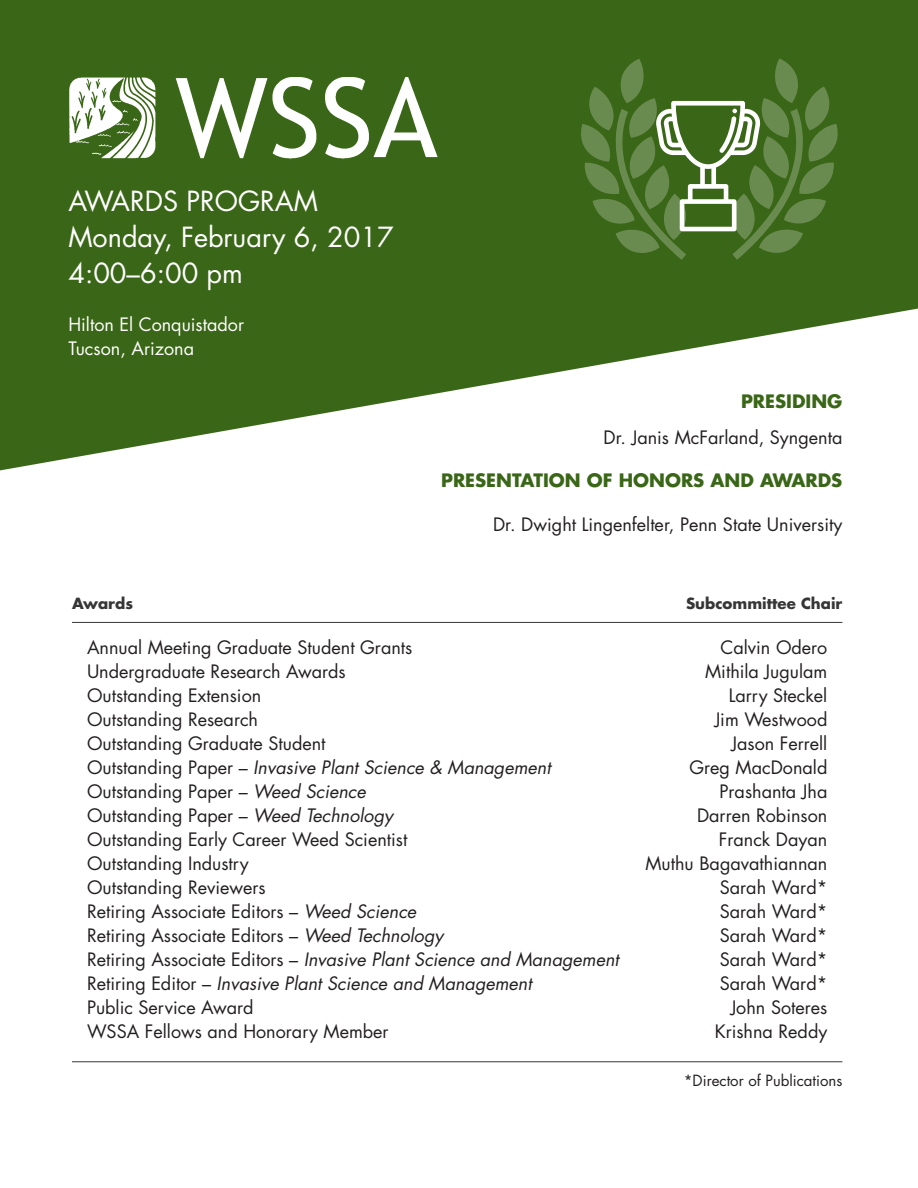
<style>
.page{position:relative;width:918px;height:1188px;background:#fff}
.page>*{position:absolute;margin:0;border:0;box-sizing:border-box;transform-origin:0 0}
.t1{font:27px/36px "Futura Std";color:#fff}
.t2{font:18px "Futura Std";color:#231f20}
.t3{font:italic 18px "Futura Std";color:#231f20}
.t4{font:700 18px "Futura Std";color:#3a6617}
.t5{font:18px/24px "Futura Std";color:#fff}
.t6{font:700 15px "Futura Std";color:#363636}
.t7{font:15px "Futura Std";color:#231f20}
.s1{font-style:normal}
.s2{font-style:italic}
</style>
<div class="page">
<svg style="left:0;top:0;width:918px;height:470px;fill:#3a6617"></svg>
<img style="left:67px;top:77px;width:376px;height:81px">
<svg style="left:577px;top:59px;width:264px;height:201px;background:#557b37"></svg>
<hr style="left:72px;top:622px;width:770px;height:1px;background:#363636">
<hr style="left:72px;top:1061px;width:770px;height:1px;background:#363636">
<h1 class="t1" style="left:68px;top:184px;width:327px">AWARDS PROGRAM<br>Monday, February 6, 2017<br>4:00–6:00 pm</h1>
<p class="t5" style="left:68px;top:313px;width:177px">Hilton El Conquistador<br>Tucson, Arizona</p>
<p class="t4" style="left:741px;top:389px;width:103px">PRESIDING</p>
<p class="t2" style="left:603px;top:426px;width:240px">Dr. Janis McFarland, Syngenta</p>
<p class="t4" style="left:441px;top:469px;width:403px">PRESENTATION OF HONORS AND AWARDS</p>
<p class="t2" style="left:493px;top:512px;width:351px">Dr. Dwight Lingenfelter, Penn State University</p>
<p class="t6" style="left:72px;top:593px;width:63px">Awards</p>
<p class="t6" style="left:686px;top:593px;width:158px">Subcommittee Chair</p>
<p class="t2" style="left:87px;top:636px;width:327px">Annual Meeting Graduate Student Grants</p>
<p class="t2" style="left:721px;top:636px;width:108px">Calvin Odero</p>
<p class="t2" style="left:87px;top:660px;width:260px">Undergraduate Research Awards</p>
<p class="t2" style="left:705px;top:660px;width:124px">Mithila Jugulam</p>
<p class="t2" style="left:87px;top:684px;width:176px">Outstanding Extension</p>
<p class="t2" style="left:729px;top:684px;width:100px">Larry Steckel</p>
<p class="t2" style="left:87px;top:708px;width:173px">Outstanding Research</p>
<p class="t2" style="left:715px;top:708px;width:114px">Jim Westwood</p>
<p class="t2" style="left:87px;top:732px;width:240px">Outstanding Graduate Student</p>
<p class="t2" style="left:731px;top:732px;width:97px">Jason Ferrell</p>
<p class="t3" style="left:87px;top:756px;width:465px"><span class="s1">Outstanding Paper –</span> Invasive Plant Science &amp; Management</p>
<p class="t2" style="left:690px;top:756px;width:139px">Greg MacDonald</p>
<p class="t2" style="left:87px;top:780px;width:280px">Outstanding Paper – <span class="s2">Weed Science</span></p>
<p class="t2" style="left:720px;top:780px;width:109px">Prashanta Jha</p>
<p class="t2" style="left:87px;top:804px;width:308px">Outstanding Paper – <span class="s2">Weed Technology</span></p>
<p class="t2" style="left:697px;top:804px;width:132px">Darren Robinson</p>
<p class="t2" style="left:87px;top:828px;width:322px">Outstanding Early Career Weed Scientist</p>
<p class="t2" style="left:719px;top:828px;width:110px">Franck Dayan</p>
<p class="t2" style="left:87px;top:852px;width:163px">Outstanding Industry</p>
<p class="t2" style="left:645px;top:852px;width:183px">Muthu Bagavathiannan</p>
<p class="t2" style="left:87px;top:876px;width:180px">Outstanding Reviewers</p>
<p class="t2" style="left:720px;top:876px;width:109px">Sarah Ward*</p>
<p class="t2" style="left:87px;top:900px;width:331px">Retiring Associate Editors – <span class="s2">Weed Science</span></p>
<p class="t2" style="left:720px;top:900px;width:109px">Sarah Ward*</p>
<p class="t2" style="left:87px;top:924px;width:358px">Retiring Associate Editors – <span class="s2">Weed Technology</span></p>
<p class="t2" style="left:720px;top:924px;width:109px">Sarah Ward*</p>
<p class="t3" style="left:87px;top:948px;width:533px"><span class="s1">Retiring Associate Editors –</span> Invasive Plant Science and Management</p>
<p class="t2" style="left:720px;top:948px;width:109px">Sarah Ward*</p>
<p class="t3" style="left:87px;top:972px;width:446px"><span class="s1">Retiring Editor –</span> Invasive Plant Science and Management</p>
<p class="t2" style="left:720px;top:972px;width:109px">Sarah Ward*</p>
<p class="t2" style="left:87px;top:996px;width:168px">Public Service Award</p>
<p class="t2" style="left:731px;top:996px;width:98px">John Soteres</p>
<p class="t2" style="left:87px;top:1020px;width:303px">WSSA Fellows and Honorary Member</p>
<p class="t2" style="left:715px;top:1020px;width:114px">Krishna Reddy</p>
<p class="t7" style="left:684px;top:1071px;width:160px">*Director of Publications</p>
</div>
